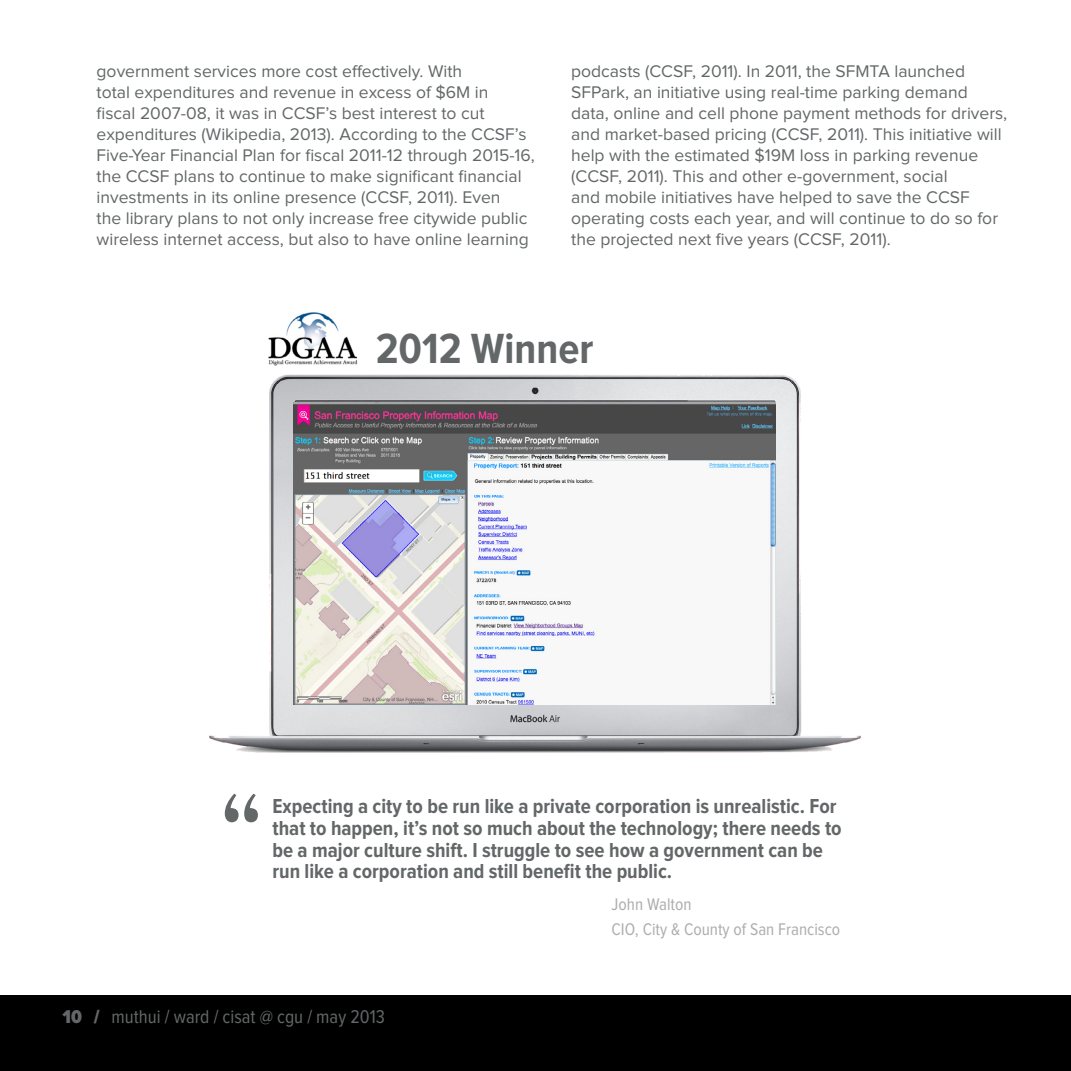
<style>
.page{position:relative;width:1071px;height:1071px;background:#fff}
.page>*{position:absolute;margin:0;border:0;box-sizing:border-box;transform-origin:0 0}
.t1{font:700 145.25px "Caslon RR Extra Cond";color:#636768}
.t2{font:700 43.75px "Proxima Nova Cond";color:#636768}
.t3{font:700 21px/21.9px "Proxima Nova Cond";color:#636768}
.t4{font:19.25px "Proxima Nova Cond";color:#636768}
.t5{font:17.5px/21px "Proxima Nova";color:#636768}
.t6{font:17.5px/25.4px "Proxima Nova Cond";color:#acadae}
.s1{font-weight:900}
</style>
<div class="page">
<div style="left:0;top:995px;width:1071px;height:76px;background:#000"></div>
<img style="left:209px;top:374px;width:652px;height:379px">
<img style="left:293px;top:402px;width:483px;height:303px">
<img style="left:268px;top:312px;width:90px;height:53px">
<p class="t5" style="left:97px;top:61px;width:440px">government services more cost effectively. With<br>total expenditures and revenue in excess of $6M in<br>fiscal 2007-08, it was in CCSF’s best interest to cut expenditures (Wikipedia, 2013). According to the CCSF’s Five-Year Financial Plan for fiscal 2011-12 through 2015-16, the CCSF plans to continue to make significant financial investments in its online presence (CCSF, 2011). Even<br>the library plans to not only increase free citywide public wireless internet access, but also to have online learning</p>
<p class="t5" style="left:571px;top:61px;width:438px">podcasts (CCSF, 2011). In 2011, the SFMTA launched SFPark, an initiative using real-time parking demand data, online and cell phone payment methods for drivers, and market-based pricing (CCSF, 2011). This initiative will help with the estimated $19M loss in parking revenue (CCSF, 2011). This and other e-government, social<br>and mobile initiatives have helped to save the CCSF operating costs each year, and will continue to do so for the projected next five years (CCSF, 2011).</p>
<h2 class="t2" style="left:376px;top:324px;width:219px">2012 Winner</h2>
<h1 class="t1" style="left:220px;top:771px;width:42px">“</h1>
<p class="t3" style="left:272px;top:796px;width:571px">Expecting a city to be run like a private corporation is unrealistic. For that to happen, it’s not so much about the technology; there needs to be a major culture shift. I struggle to see how a government can be</p>
<p class="t3" style="left:272px;top:861px;width:401px">run like a corporation and still benefit the public.</p>
<p class="t6" style="left:612px;top:892px;width:230px">John Walton<br>CIO, City &amp; County of San Francisco</p>
<p class="t4" style="left:63px;top:1006px;width:324px"><span class="s1">10 /</span> muthui / ward / cisat @ cgu / may 2013</p>
</div>
